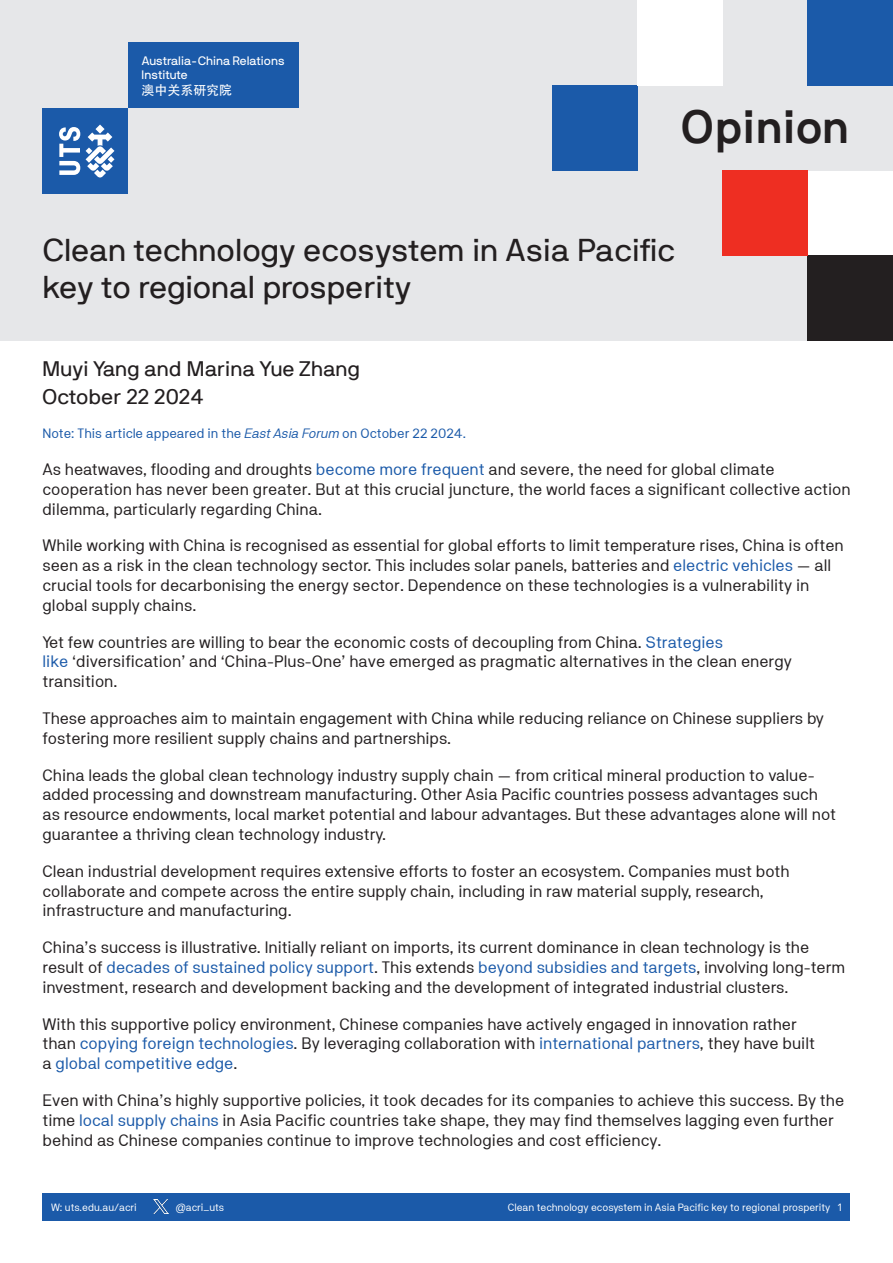
<style>
.page{position:relative;width:893px;height:1263px;background:#fff}
.page>*{position:absolute;margin:0;border:0;box-sizing:border-box;transform-origin:0 0}
.Report_title{font:700 46.5px "NB International Pro";letter-spacing:-.005em;color:#231f20}
.Report_title-2{font:31.5px/37.8px "NB International Pro";color:#231f20}
.Author_details_and_date{font:21px "NB International Pro";color:#231f20}
.Body_Copy{font:16.5px/19.8px "NB Akademie Std";color:#231f20}
.Article_information{font:13.5px "NB Akademie Std";color:#1b5aa9}
.t1{font:12.9px "Adobe Heiti Std Regular G Bpc EUC H";color:#fff}
.t2{font:12.15px/14.7px "NB International Pro";color:#fff}
.t3{font:10.5px "NB Akademie Std";color:#fff}
.s1{font-style:italic}
.s2{color:#1b5aa9}
</style>
<div class="page">
<div style="left:43px;top:1193px;width:807px;height:27px;background:#1b5aa9"></div>
<img style="left:153px;top:1199px;width:16px;height:15px">
<div style="left:0;top:0;width:808px;height:340px;background:#e6e7e9"></div>
<div style="left:808px;top:85px;width:85px;height:85px;background:#e6e7e9"></div>
<div style="left:553px;top:85px;width:85px;height:85px;background:#1b5aa9"></div>
<div style="left:808px;top:255px;width:85px;height:85px;background:#231f20"></div>
<div style="left:808px;top:0;width:85px;height:85px;background:#1b5aa9"></div>
<div style="left:638px;top:0;width:85px;height:85px;background:#fff"></div>
<div style="left:723px;top:170px;width:85px;height:85px;background:#ee2e22"></div>
<div style="left:43px;top:108px;width:85px;height:85px;background:#1b5aa9"></div>
<div style="left:128px;top:43px;width:171px;height:65px;background:#1b5aa9"></div>
<svg style="left:86px;top:125px;width:28px;height:53px"></svg>
<svg style="left:59px;top:127px;width:21px;height:48px"></svg>
<p class="t2" style="left:142px;top:53px;width:145px">Australia-China Relations<br>Institute</p>
<p class="t1" style="left:142px;top:83px;width:92px">澳中关系研究院</p>
<p class="Report_title" style="left:681px;top:100px;width:171px">Opinion</p>
<p class="Report_title-2" style="left:43px;top:230px;width:634px">Clean technology ecosystem in Asia Pacific key to regional prosperity</p>
<p class="Author_details_and_date" style="left:43px;top:356px;width:319px">Muyi Yang and Marina Yue Zhang</p>
<p class="Author_details_and_date" style="left:43px;top:384px;width:162px">October 22 2024</p>
<p class="Article_information" style="left:43px;top:425px;width:425px">Note: This article appeared in the <span class="s1">East Asia Forum</span> on October 22 2024.</p>
<p class="Body_Copy" style="left:43px;top:459px;width:810px">As heatwaves, flooding and droughts <span class="s2">become more frequent</span> and severe, the need for global climate cooperation has never been greater. But at this crucial juncture, the world faces a significant collective action dilemma, particularly regarding China.</p>
<p class="Body_Copy" style="left:43px;top:535px;width:803px">While working with China is recognised as essential for global efforts to limit temperature rises, China is often seen as a risk in the clean technology sector. This includes solar panels, batteries and <span class="s2">electric vehicles</span> — all crucial tools for decarbonising the energy sector. Dependence on these technologies is a vulnerability in global supply chains.</p>
<p class="Body_Copy" style="left:43px;top:632px;width:751px">Yet few countries are willing to bear the economic costs of decoupling from China. <span class="s2">Strategies<br>like</span> ‘diversification’ and ‘China-Plus-One’ have emerged as pragmatic alternatives in the clean energy transition.</p>
<p class="Body_Copy" style="left:43px;top:708px;width:783px">These approaches aim to maintain engagement with China while reducing reliance on Chinese suppliers by fostering more resilient supply chains and partnerships.</p>
<p class="Body_Copy" style="left:43px;top:765px;width:795px">China leads the global clean technology industry supply chain — from critical mineral production to value&shy;added processing and downstream manufacturing. Other Asia Pacific countries possess advantages such as resource endowments, local market potential and labour advantages. But these advantages alone will not guarantee a thriving clean technology industry.</p>
<p class="Body_Copy" style="left:43px;top:861px;width:749px">Clean industrial development requires extensive efforts to foster an ecosystem. Companies must both collaborate and compete across the entire supply chain, including in raw material supply, research, infrastructure and manufacturing.</p>
<p class="Body_Copy" style="left:43px;top:937px;width:804px">China’s success is illustrative. Initially reliant on imports, its current dominance in clean technology is the result of <span class="s2">decades of sustained policy support</span>. This extends <span class="s2">beyond subsidies and targets</span>, involving long-term investment, research and development backing and the development of integrated industrial clusters.</p>
<p class="Body_Copy" style="left:43px;top:1014px;width:774px">With this supportive policy environment, Chinese companies have actively engaged in innovation rather than <span class="s2">copying foreign technologies</span>. By leveraging collaboration with <span class="s2">international partners</span>, they have built a <span class="s2">global competitive edge</span>.</p>
<p class="Body_Copy" style="left:43px;top:1090px;width:803px">Even with China’s highly supportive policies, it took decades for its companies to achieve this success. By the time <span class="s2">local supply chains</span> in Asia Pacific countries take shape, they may find themselves lagging even further behind as Chinese companies continue to improve technologies and cost efficiency.</p>
<p class="t3" style="left:51px;top:1201px;width:87px">W: uts.edu.au/acri</p>
<p class="t3" style="left:176px;top:1201px;width:50px">@acri_uts</p>
<p class="t3" style="left:508px;top:1201px;width:336px">Clean technology ecosystem in Asia Pacific key to regional prosperity 1</p>
</div>
